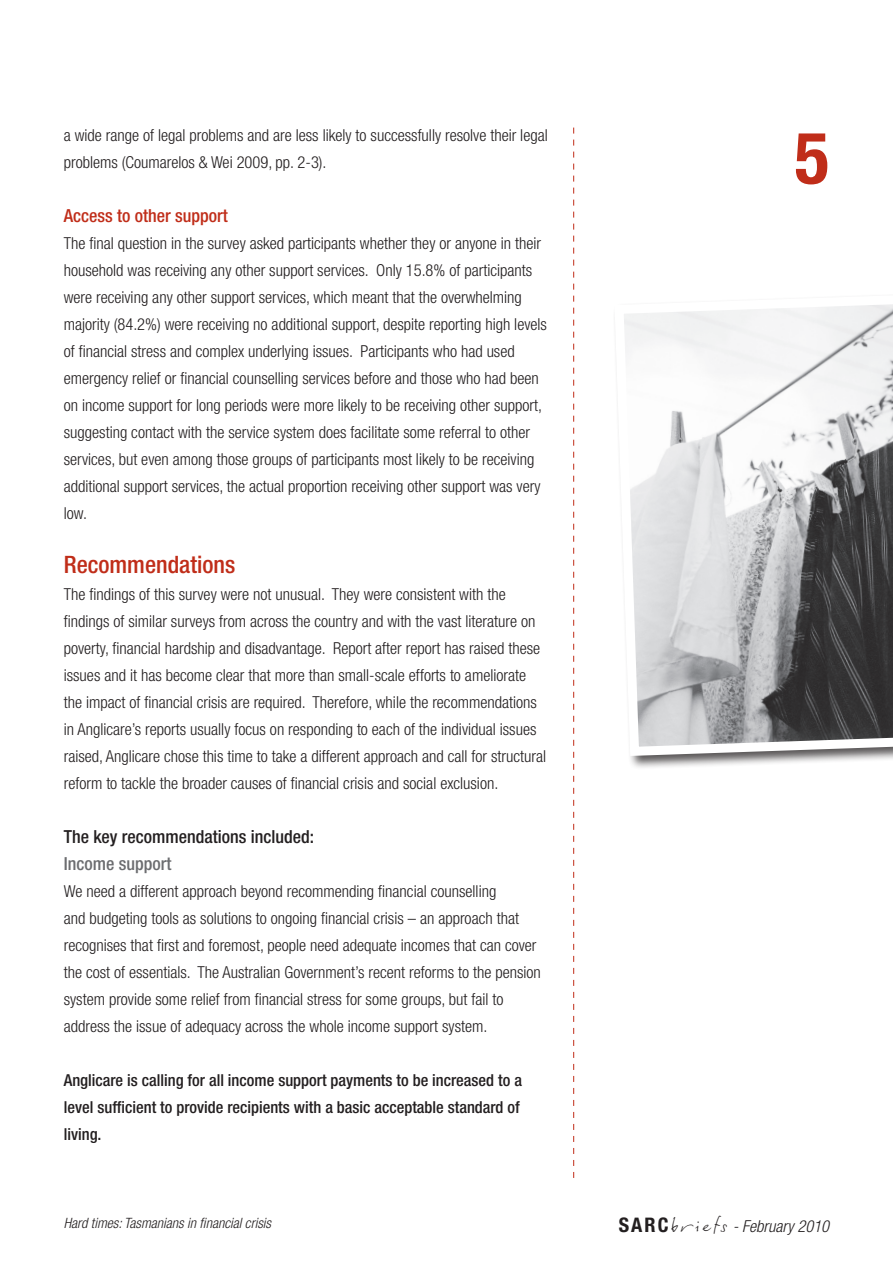
<style>
.page{position:relative;width:893px;height:1263px;background:#fff}
.page>*{position:absolute;margin:0;border:0;box-sizing:border-box;transform-origin:0 0}
.t1{font:700 condensed 72px "Helvetica Neue";color:#c02d19}
.sub{font:500 condensed 24px "Helvetica Neue";color:#c02d19}
.sub-2{font:500 condensed 18px "Helvetica Neue";color:#231f20}
.sub-3{font:500 condensed 18px "Helvetica Neue";color:#c02d19}
.sub_2{font:500 condensed 18px "Helvetica Neue";color:#6c6d70}
.body_-_large{font:300 condensed 16.5px/27px "Helvetica Neue";color:#231f20}
.body_-_large-2{font:500 condensed 16.5px/27px "Helvetica Neue";color:#231f20}
.t2{font:italic 300 condensed 16.5px "Helvetica Neue";color:#231f20}
.t3{font:italic 300 condensed 14.25px "Helvetica Neue";color:#231f20}
.s1{font-weight:700;font-style:normal;font-size:20.1px}
.s2{font-family:"Django ITC";font-weight:400;font-style:normal;font-stretch:normal;font-size:17.55px}
</style>
<div class="page">
<svg style="left:573px;top:128px;width:1px;height:1050px"></svg>
<svg style="left:624px;top:304px;width:269px;height:457px"></svg>
<p class="body_-_large" style="left:64px;top:121px;width:485px">a wide range of legal problems and are less likely to successfully resolve their legal problems (Coumarelos &amp; Wei 2009, pp. 2-3).</p>
<p class="sub-3" style="left:64px;top:205px;width:165px">Access to other support</p>
<p class="body_-_large" style="left:64px;top:229px;width:485px">The final question in the survey asked participants whether they or anyone in their household was receiving any other support services. Only 15.8% of participants were receiving any other support services, which meant that the overwhelming majority (84.2%) were receiving no additional support, despite reporting high levels of financial stress and complex underlying issues. Participants who had used emergency relief or financial counselling services before and those who had been on income support for long periods were more likely to be receiving other support, suggesting contact with the service system does facilitate some referral to other services, but even among those groups of participants most likely to be receiving additional support services, the actual proportion receiving other support was very low.</p>
<p class="sub" style="left:64px;top:550px;width:173px">Recommendations</p>
<p class="body_-_large" style="left:64px;top:580px;width:484px">The findings of this survey were not unusual. They were consistent with the findings of similar surveys from across the country and with the vast literature on poverty, financial hardship and disadvantage. Report after report has raised these issues and it has become clear that more than small-scale efforts to ameliorate the impact of financial crisis are required. Therefore, while the recommendations in Anglicare’s reports usually focus on responding to each of the individual issues raised, Anglicare chose this time to take a different approach and call for structural reform to tackle the broader causes of financial crisis and social exclusion.</p>
<p class="sub-2" style="left:64px;top:826px;width:252px">The key recommendations included:</p>
<p class="sub_2" style="left:64px;top:853px;width:109px">Income support</p>
<p class="body_-_large" style="left:64px;top:877px;width:479px">We need a different approach beyond recommending financial counselling<br>and budgeting tools as solutions to ongoing financial crisis – an approach that recognises that first and foremost, people need adequate incomes that can cover the cost of essentials. The Australian Government’s recent reforms to the pension system provide some relief from financial stress for some groups, but fail to address the issue of adequacy across the whole income support system.</p>
<p class="body_-_large-2" style="left:64px;top:1066px;width:460px">Anglicare is calling for all income support payments to be increased to a level sufficient to provide recipients with a basic acceptable standard of living.</p>
<h1 class="t1" style="left:795px;top:114px;width:36px">5</h1>
<p class="t3" style="left:64px;top:1214px;width:209px">Hard times: Tasmanians in financial crisis</p>
<p class="t2" style="left:619px;top:1216px;width:212px"><span class="s1">SARC</span><span class="s2">bri efs</span> - February 2010</p>
</div>
